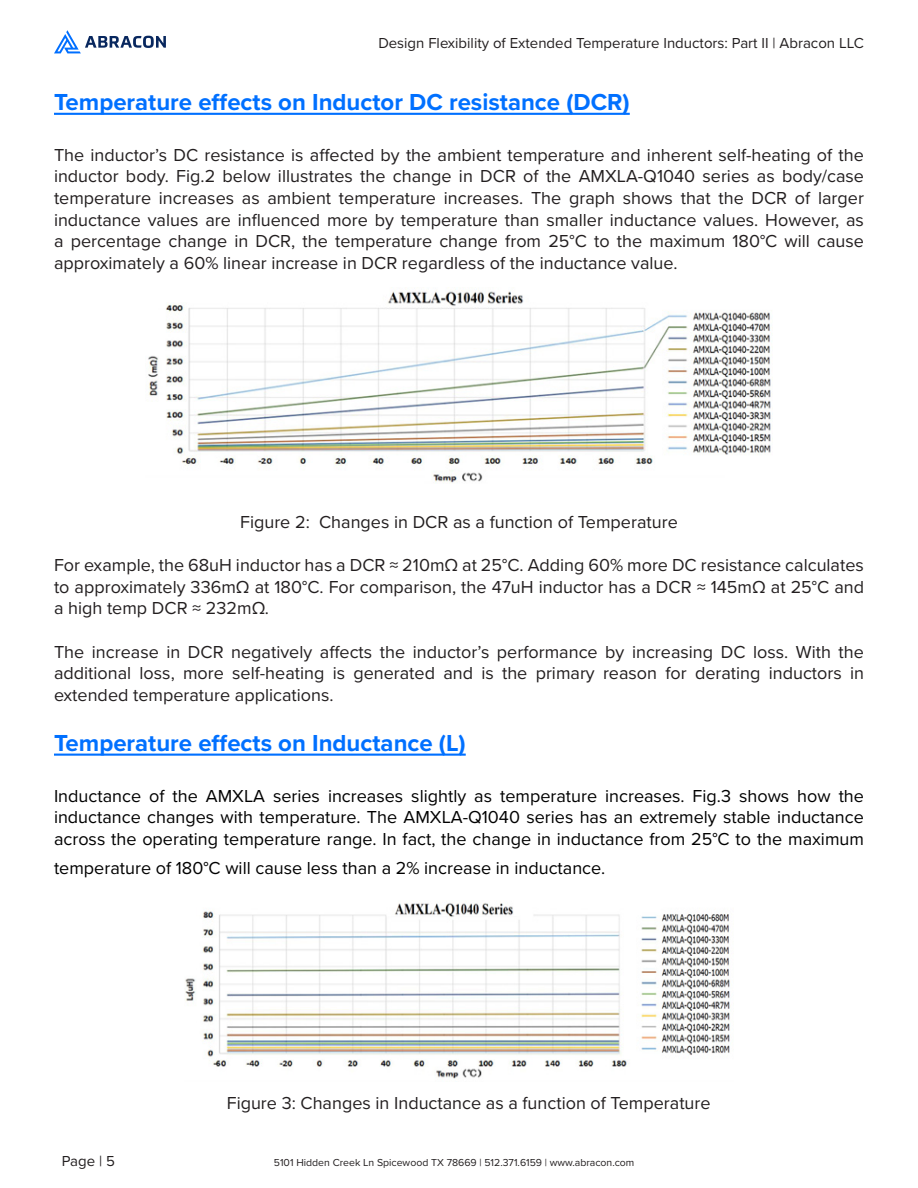
<style>
.page{position:relative;width:918px;height:1188px;background:#fff}
.page>*{position:absolute;margin:0;border:0;box-sizing:border-box;transform-origin:0 0}
.Section_Title{font:700 24px "Proxima Nova";color:#0070ff}
.t1{font:18px/21.6px "Proxima Nova";color:#231f20;text-align:justify}
.Section_Title-2{font:18px/21.6px "Proxima Nova";color:#000;text-align:justify}
.t2{font:15px "Proxima Nova";color:#231f20}
.t3{font:10.5px "Proxima Nova";color:#231f20}
</style>
<div class="page">
<svg style="left:54px;top:30px;width:112px;height:23px"></svg>
<hr style="left:54px;top:113px;width:576px;height:2px;background:#0070ff">
<hr style="left:54px;top:754px;width:412px;height:2px;background:#0070ff">
<img style="left:148px;top:291px;width:623px;height:192px">
<img style="left:185px;top:900px;width:545px;height:179px">
<p class="t2" style="left:378px;top:32px;width:487px">Design Flexibility of Extended Temperature Inductors: Part II | Abracon LLC</p>
<p class="Section_Title" style="left:54px;top:85px;width:577px">Temperature effects on Inductor DC resistance (DCR)</p>
<p class="t1" style="left:54px;top:143px;width:812px">The inductor’s DC resistance is affected by the ambient temperature and inherent self-heating of the inductor body. Fig.2 below illustrates the change in DCR of the AMXLA-Q1040 series as body/case temperature increases as ambient temperature increases. The graph shows that the DCR of larger inductance values are influenced more by temperature than smaller inductance values. However, as a percentage change in DCR, the temperature change from 25°C to the maximum 180°C will cause approximately a 60% linear increase in DCR regardless of the inductance value.</p>
<p class="t1" style="left:240px;top:510px;width:439px">Figure 2: Changes in DCR as a function of Temperature</p>
<p class="t1" style="left:54px;top:554px;width:812px">For example, the 68uH inductor has a DCR ≈ 210mΩ at 25°C. Adding 60% more DC resistance calculates to approximately 336mΩ at 180°C. For comparison, the 47uH inductor has a DCR ≈ 145mΩ at 25°C and a high temp DCR ≈ 232mΩ.</p>
<p class="t1" style="left:54px;top:640px;width:812px">The increase in DCR negatively affects the inductor’s performance by increasing DC loss. With the additional loss, more self-heating is generated and is the primary reason for derating inductors in extended temperature applications.</p>
<p class="Section_Title" style="left:54px;top:725px;width:413px">Temperature effects on Inductance (L)</p>
<p class="Section_Title-2" style="left:54px;top:784px;width:812px">Inductance of the AMXLA series increases slightly as temperature increases. Fig.3 shows how the inductance changes with temperature. The AMXLA-Q1040 series has an extremely stable inductance across the operating temperature range. In fact, the change in inductance from 25°C to the maximum</p>
<p class="Section_Title-2" style="left:54px;top:856px;width:553px">temperature of 180°C will cause less than a 2% increase in inductance.</p>
<p class="t1" style="left:227px;top:1092px;width:485px">Figure 3: Changes in Inductance as a function of Temperature</p>
<p class="t2" style="left:62px;top:1149px;width:55px">Page | 5</p>
<p class="t3" style="left:274px;top:1154px;width:362px">5101 Hidden Creek Ln Spicewood TX 78669 | 512.371.6159 | www.abracon.com</p>
</div>
